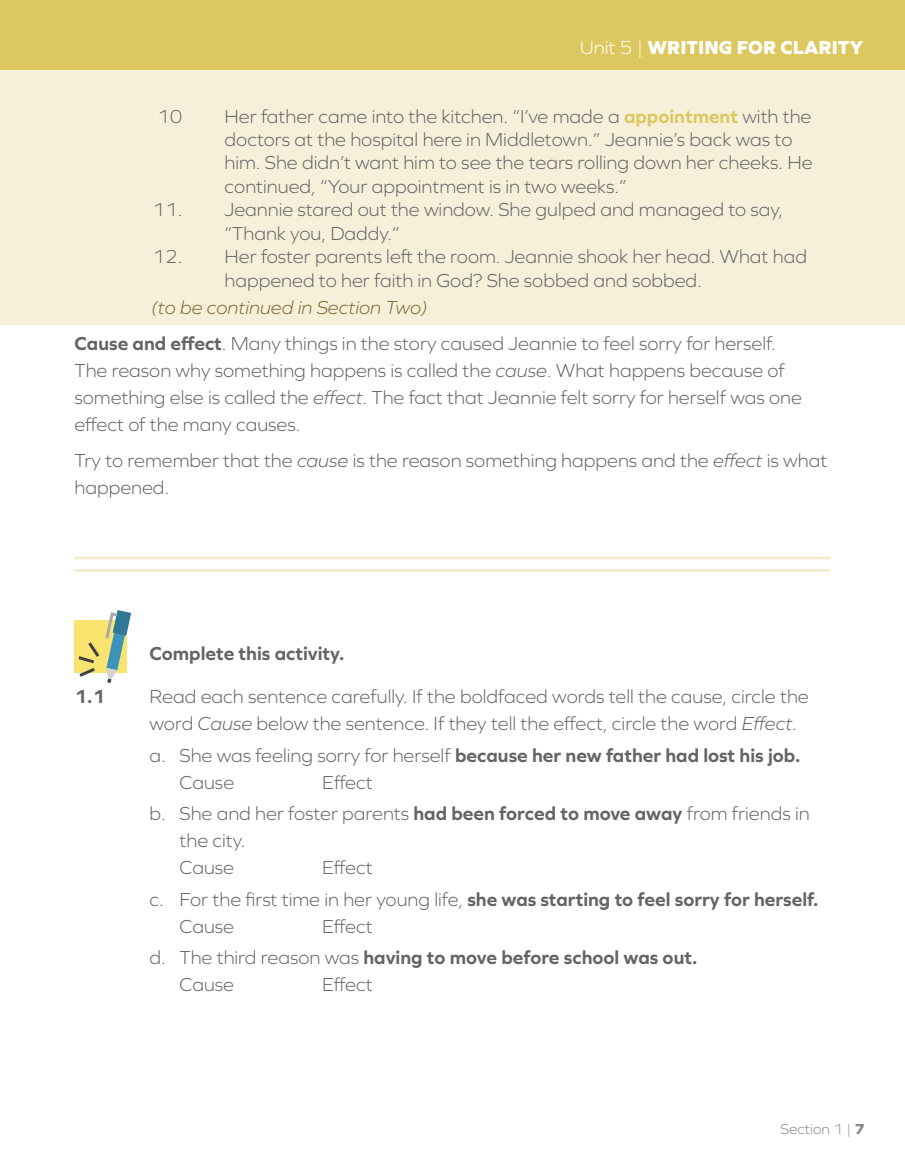
<style>
.page{position:relative;width:905px;height:1175px;background:#fff}
.page>*{position:absolute;margin:0;border:0;box-sizing:border-box;transform-origin:0 0}
.t1{font:300 19.5px/27px "Graphie";color:#636466}
.t2{font:700 19.5px/31.5px "Graphie";color:#636466}
.t3{font:800 19.5px "Graphie";color:#fff}
.t4{font:300 15px "Graphie";color:#87898c}
.s1{font-weight:300}
.s2{font-weight:700;color:#ddc85f}
.s3{font-style:italic;color:#7e6831}
.s4{font-weight:700}
.s5{font-style:italic}
.s6{font-weight:800}
</style>
<div class="page">
<div style="left:0;top:69px;width:904px;height:255px;background:#f6f0da"></div>
<div style="left:74px;top:620px;width:53px;height:53px;background:#f9e470"></div>
<svg style="left:105px;top:610px;width:26px;height:73px"></svg>
<svg style="left:78px;top:642px;width:21px;height:35px"></svg>
<hr style="left:74px;top:569px;width:756px;height:3px;background:#f3eaca">
<hr style="left:74px;top:556px;width:756px;height:3px;background:#f3eaca">
<div style="left:0;top:0;width:904px;height:69px;background:#ddc85f"></div>
<p class="t3" style="left:580px;top:36px;width:285px"><span class="s1">Unit 5 |</span> WRITING FOR CLARITY</p>
<p class="t1" style="left:157px;top:102px;width:27px">10</p>
<p class="t1" style="left:224px;top:104px;width:589px;line-height:23.4px">Her father came into the kitchen. “I’ve made a <span class="s2">appointment</span> with the doctors at the hospital here in Middletown.” Jeannie’s back was to him. She didn’t want him to see the tears rolling down her cheeks. He continued, “Your appointment is in two weeks.”</p>
<p class="t1" style="left:224px;top:198px;width:560px;line-height:23.4px;text-indent:-72px">11. Jeannie stared out the window. She gulped and managed to say, “Thank you, Daddy.”</p>
<p class="t1" style="left:224px;top:244px;width:584px;line-height:23.4px;text-indent:-72px">12. Her foster parents left the room. Jeannie shook her head. What had happened to her faith in God? She sobbed and sobbed.</p>
<p class="t1" style="left:74px;top:289px;width:702px;line-height:36px;text-indent:76px"><span class="s3">(to be continued in Section Two)<br></span><span class="s4">Cause and effect</span>. Many things in the story caused Jeannie to feel sorry for herself.</p>
<p class="t1" style="left:74px;top:356px;width:729px">The reason why something happens is called the <span class="s5">cause</span>. What happens because of something else is called the <span class="s5">effect</span>. The fact that Jeannie felt sorry for herself was one effect of the many causes.</p>
<p class="t1" style="left:74px;top:446px;width:754px">Try to remember that the <span class="s5">cause</span> is the reason something happens and the <span class="s5">effect</span> is what happened.</p>
<p class="t2" style="left:149px;top:637px;width:196px">Complete this activity.</p>
<p class="t2" style="left:74px;top:680px;width:32px">1.1</p>
<p class="t1" style="left:149px;top:683px;width:660px">Read each sentence carefully. If the boldfaced words tell the cause, circle the word <span class="s5">Cause</span> below the sentence. If they tell the effect, circle the word <span class="s5">Effect</span>.</p>
<p class="t1" style="left:179px;top:741px;width:622px;text-indent:-30px">a. She was feeling sorry for herself <span class="s4">because her new father had lost his job.<br></span>Cause</p>
<p class="t1" style="left:149px;top:766px;width:661px;line-height:31.5px;text-indent:172px">Effect<br>b. She and her foster parents <span class="s4">had been forced to move away</span> from friends in</p>
<p class="t1" style="left:179px;top:827px;width:67px">the city.<br>Cause</p>
<p class="t1" style="left:149px;top:851px;width:670px;line-height:31.5px;text-indent:172px">Effect<br>c. For the first time in her young life, <span class="s4">she was starting to feel sorry for herself.</span></p>
<p class="t1" style="left:179px;top:912px;width:56px">Cause</p>
<p class="t2" style="left:149px;top:910px;width:549px;text-indent:172px"><span class="s1">Effect<br>d. The third reason was</span> having to move before school was out.</p>
<p class="t1" style="left:179px;top:971px;width:56px">Cause</p>
<p class="t1" style="left:322px;top:971px;width:52px">Effect</p>
<p class="t4" style="left:780px;top:1120px;width:85px">Section 1 | <span class="s6">7</span></p>
</div>
